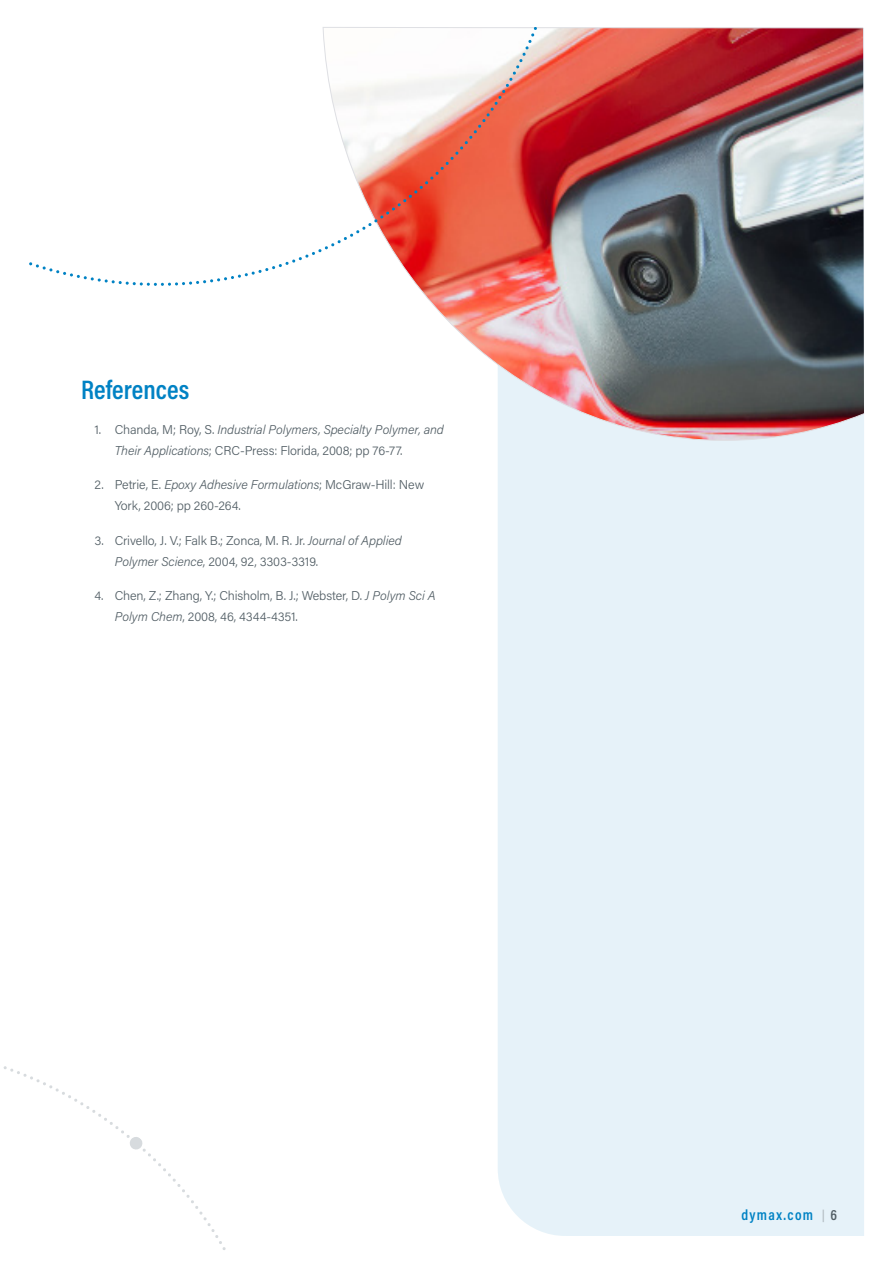
<style>
.page{position:relative;width:893px;height:1263px;background:#fff}
.page>*{position:absolute;margin:0;border:0;box-sizing:border-box;transform-origin:0 0}
.t1{font:27px "Acumin Variable Concept";letter-spacing:.005em;color:#0082c4}
.t2{font:15px "Acumin Variable Concept";letter-spacing:.085em;color:#0082c4}
.t3{font:300 12.75px/21px "Acumin Pro";letter-spacing:-.01em;color:#525e65}
.t4{font:italic 300 12.75px/21px "Acumin Pro";letter-spacing:-.01em;color:#525e65}
.s1{font-style:normal}
.s2{font-style:italic}
.s3{font-size:12px;color:#b1bac0}
.s4{color:#525e65}
</style>
<div class="page">
<div style="left:498px;top:441px;width:366px;height:795px;background:#e6f2f9"></div>
<svg style="left:3px;top:1066px;width:223px;height:184px"></svg>
<img style="left:417px;top:27px;width:447px;height:414px">
<svg style="left:29px;top:27px;width:508px;height:259px"></svg>
<h1 class="t1" style="left:81px;top:371px;width:110px">References</h1>
<p class="t4" style="left:115px;top:418px;width:331px;text-indent:-20px"><span class="s1">1. Chanda, M; Roy, S.</span> Industrial Polymers, Specialty Polymer, and<br>Their Applications<span class="s1">; CRC-Press: Florida, 2008; pp 76-77.</span></p>
<p class="t3" style="left:115px;top:474px;width:311px;text-indent:-20px">2. Petrie, E. <span class="s2">Epoxy Adhesive Formulations</span>; McGraw-Hill: New<br>York, 2006; pp 260-264.</p>
<p class="t3" style="left:115px;top:529px;width:289px;text-indent:-20px">3. Crivello, J. V.; Falk B.; Zonca, M. R. Jr. <span class="s2">Journal of Applied<br>Polymer Science</span>, 2004, 92, 3303-3319.</p>
<p class="t3" style="left:115px;top:585px;width:322px;text-indent:-20px">4. Chen, Z.; Zhang, Y.; Chisholm, B. J.; Webster, D. <span class="s2">J Polym Sci A<br>Polym Chem</span>, 2008, 46, 4344-4351.</p>
<p class="t2" style="left:741px;top:1205px;width:97px">dymax.com <span class="s3">|</span> <span class="s4">6</span></p>
</div>
